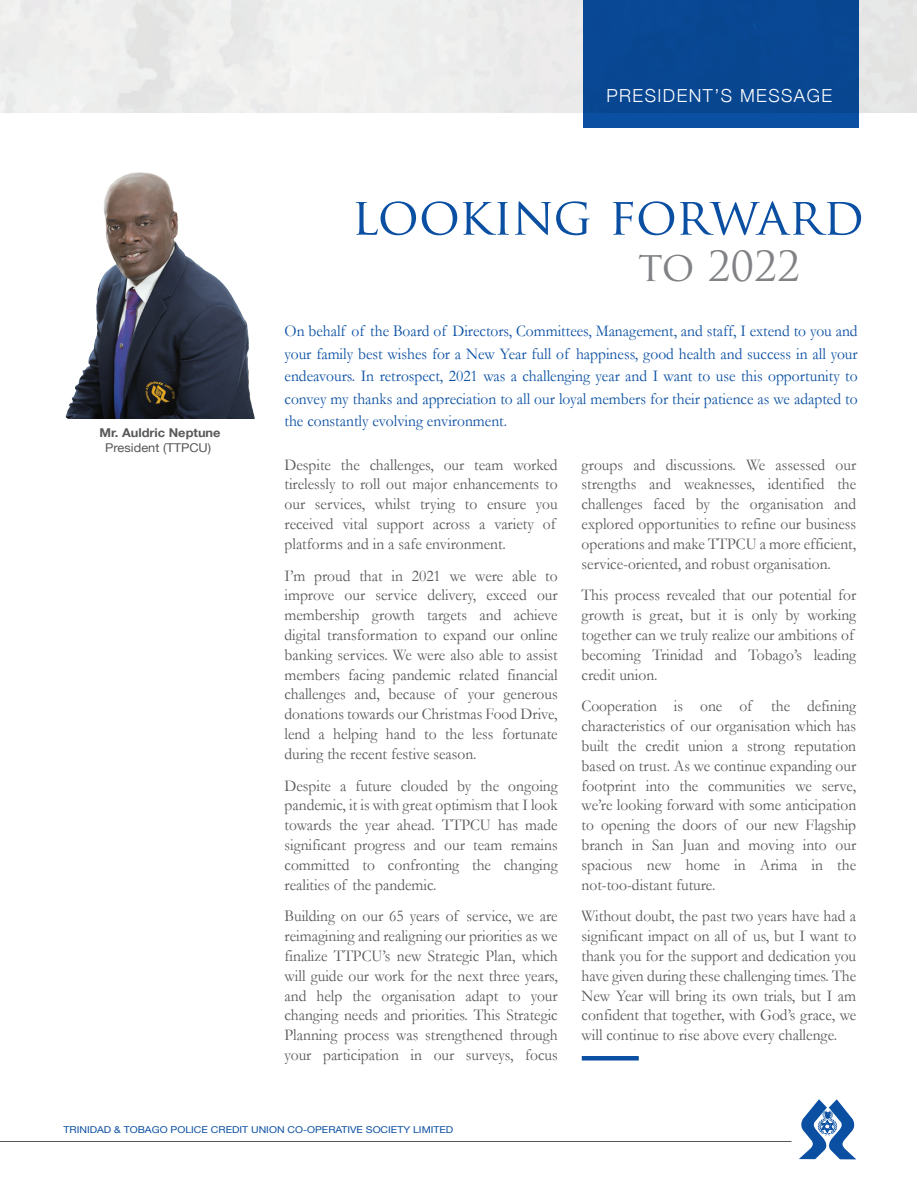
<style>
.page{position:relative;width:918px;height:1188px;background:#fff}
.page>*{position:absolute;margin:0;border:0;box-sizing:border-box;transform-origin:0 0}
.t1{font:51px "Trajan Pro";letter-spacing:-.01em;color:#0a4fa2}
.t2{font:40.5px "Trajan Pro";color:#808285}
.t3{font:300 18px "Helvetica Neue";letter-spacing:.08em;color:#fff}
.t4{font:16.5px/19.8px "Garamond";color:#57585a;text-align:justify;scale:.94 1}
.t5{font:16.5px/22.5px "Garamond";color:#0a4fa2;text-align:justify;scale:.94 1}
.t6{font:700 12.15px "Helvetica Neue";color:#57585a;scale:1.06 1}
.t7{font:12.15px "Helvetica Neue";color:#57585a;scale:1.06 1}
.t8{font:9.45px "Helvetica Neue";color:#0a4fa2;scale:1.11 1}
</style>
<div class="page">
<img style="left:0;top:0;width:917px;height:113px">
<svg style="left:799px;top:1099px;width:57px;height:60px"></svg>
<div style="left:583px;top:0;width:275px;height:128px;background:linear-gradient(to bottom,#094690,#094a97)"></div>
<div style="left:582px;top:1056px;width:57px;height:5px;background:#0a4fa2"></div>
<img style="left:65px;top:172px;width:190px;height:247px">
<hr style="left:0;top:1141px;width:792px;height:1px;background:#57585a">
<p class="t3" style="left:606px;top:81px;width:227px">PRESIDENT’S MESSAGE</p>
<h1 class="t1" style="left:352px;top:184px;width:514px">LOOKING FORWARD</h1>
<p class="t6" style="left:99px;top:423px;width:116px">Mr. Auldric Neptune</p>
<p class="t7" style="left:105px;top:439px;width:101px">President (TTPCU)</p>
<h2 class="t2" style="left:638px;top:241px;width:164px">TO 2022</h2>
<p class="t5" style="left:285px;top:320px;width:611px">On behalf of the Board of Directors, Committees, Management, and staff, I extend to you and your family best wishes for a New Year full of happiness, good health and success in all your endeavours. In retrospect, 2021 was a challenging year and I want to use this opportunity to convey my thanks and appreciation to all our loyal members for their patience as we adapted to the constantly evolving environment.</p>
<p class="t4" style="left:285px;top:454px;width:292px;text-align:left">Despite the challenges, our team worked tirelessly to roll out major enhancements to our services, whilst trying to ensure you received vital support across a variety of platforms and in a safe environment.</p>
<p class="t4" style="left:285px;top:565px;width:292px">I’m proud that in 2021 we were able to improve our service delivery, exceed our membership growth targets and achieve digital transformation to expand our online banking services. We were also able to assist members facing pandemic related financial challenges and, because of your generous donations towards our Christmas Food Drive, lend a helping hand to the less fortunate during the recent festive season.</p>
<p class="t4" style="left:285px;top:775px;width:292px">Despite a future clouded by the ongoing pandemic, it is with great optimism that I look towards the year ahead. TTPCU has made significant progress and our team remains committed to confronting the changing realities of the pandemic.</p>
<p class="t4" style="left:285px;top:906px;width:292px">Building on our 65 years of service, we are reimagining and realigning our priorities as we finalize TTPCU’s new Strategic Plan, which will guide our work for the next three years, and help the organisation adapt to your changing needs and priorities. This Strategic Planning process was strengthened through your participation in our surveys, focus</p>
<p class="t4" style="left:582px;top:454px;width:294px">groups and discussions. We assessed our strengths and weaknesses, identified the challenges faced by the organisation and explored opportunities to refine our business operations and make TTPCU a more efficient, service-oriented, and robust organisation.</p>
<p class="t4" style="left:582px;top:585px;width:294px;text-align:left">This process revealed that our potential for growth is great, but it is only by working together can we truly realize our ambitions of becoming Trinidad and Tobago’s leading credit union.</p>
<p class="t4" style="left:582px;top:696px;width:294px">Cooperation is one of the defining characteristics of our organisation which has built the credit union a strong reputation based on trust. As we continue expanding our footprint into the communities we serve, we’re looking forward with some anticipation to opening the doors of our new Flagship branch in San Juan and moving into our spacious new home in Arima in the not-too-distant future.</p>
<p class="t4" style="left:582px;top:906px;width:294px">Without doubt, the past two years have had a significant impact on all of us, but I want to thank you for the support and dedication you have given during these challenging times. The New Year will bring its own trials, but I am confident that together, with God’s grace, we will continue to rise above every challenge.</p>
<p class="t8" style="left:63px;top:1123px;width:353px">TRINIDAD &amp; TOBAGO POLICE CREDIT UNION CO-OPERATIVE SOCIETY LIMITED</p>
</div>
